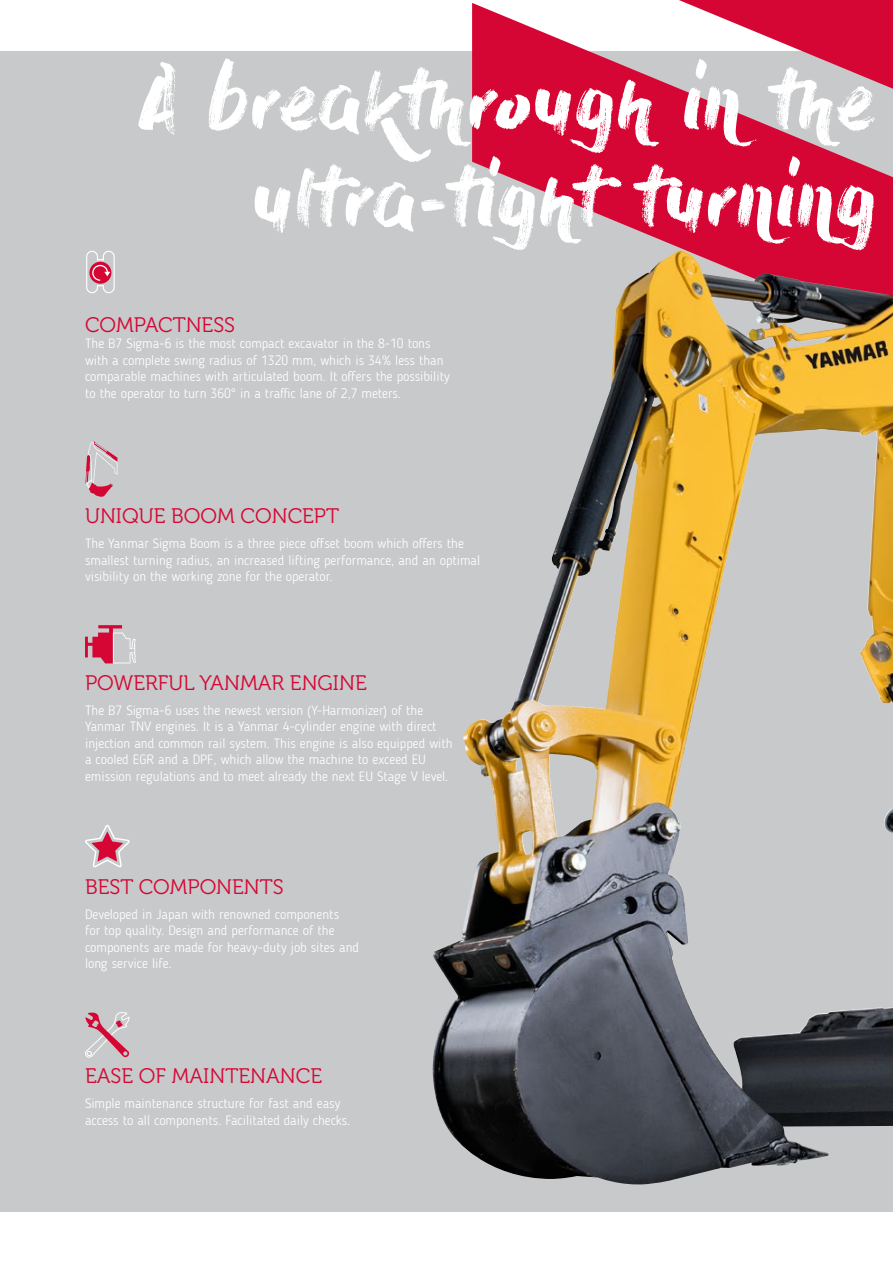
<style>
.page{position:relative;width:893px;height:1263px;background:#fff}
.page>*{position:absolute;margin:0;border:0;box-sizing:border-box;transform-origin:0 0}
.t1{font:81px/97.2px "Dry Brush";letter-spacing:-.02em;color:#fff;text-align:right}
.t2{font:21px "Museo 300";color:#d50634}
.t3{font:300 13.5px/16.5px "Blogger Sans";color:#fff}
</style>
<div class="page">
<div style="left:0;top:51px;width:893px;height:1161px;background:#c7c9ca"></div>
<svg style="left:679px;top:0;width:214px;height:3px"></svg>
<svg style="left:472px;top:3px;width:421px;height:249px;fill:#d50634"></svg>
<img style="left:432px;top:252px;width:461px;height:933px">
<svg style="left:86px;top:251px;width:29px;height:42px"></svg>
<svg style="left:85px;top:825px;width:45px;height:42px"></svg>
<svg style="left:85px;top:625px;width:51px;height:38px"></svg>
<svg style="left:85px;top:1012px;width:45px;height:46px"></svg>
<svg style="left:85px;top:441px;width:32px;height:56px"></svg>
<h1 class="t1" style="left:139px;top:52px;width:741px">A breakthrough in the ultra-tight turning</h1>
<h2 class="t2" style="left:85px;top:313px;width:152px">COMPACTNESS</h2>
<p class="t3" style="left:85px;top:335px;width:366px">The B7 Sigma-6 is the most compact excavator in the 8-10 tons with a complete swing radius of 1320 mm, which is 34% less than comparable machines with articulated boom. It offers the possibility to the operator to turn 360° in a traffic lane of 2,7 meters.</p>
<h2 class="t2" style="left:85px;top:505px;width:256px">UNIQUE BOOM CONCEPT</h2>
<p class="t3" style="left:85px;top:535px;width:397px">The Yanmar Sigma Boom is a three piece offset boom which offers the smallest turning radius, an increased lifting performance, and an optimal visibility on the working zone for the operator.</p>
<h2 class="t2" style="left:85px;top:671px;width:283px">POWERFUL YANMAR ENGINE</h2>
<p class="t3" style="left:85px;top:702px;width:369px">The B7 Sigma-6 uses the newest version (Y-Harmonizer) of the Yanmar TNV engines. It is a Yanmar 4-cylinder engine with direct injection and common rail system. This engine is also equipped with a cooled EGR and a DPF, which allow the machine to exceed EU emission regulations and to meet already the next EU Stage V level.</p>
<h2 class="t2" style="left:85px;top:875px;width:200px">BEST COMPONENTS</h2>
<p class="t3" style="left:85px;top:906px;width:276px">Developed in Japan with renowned components<br>for top quality. Design and performance of the components are made for heavy-duty job sites and long service life.</p>
<h2 class="t2" style="left:85px;top:1064px;width:239px">EASE OF MAINTENANCE</h2>
<p class="t3" style="left:85px;top:1095px;width:267px">Simple maintenance structure for fast and easy access to all components. Facilitated daily checks.</p>
</div>
